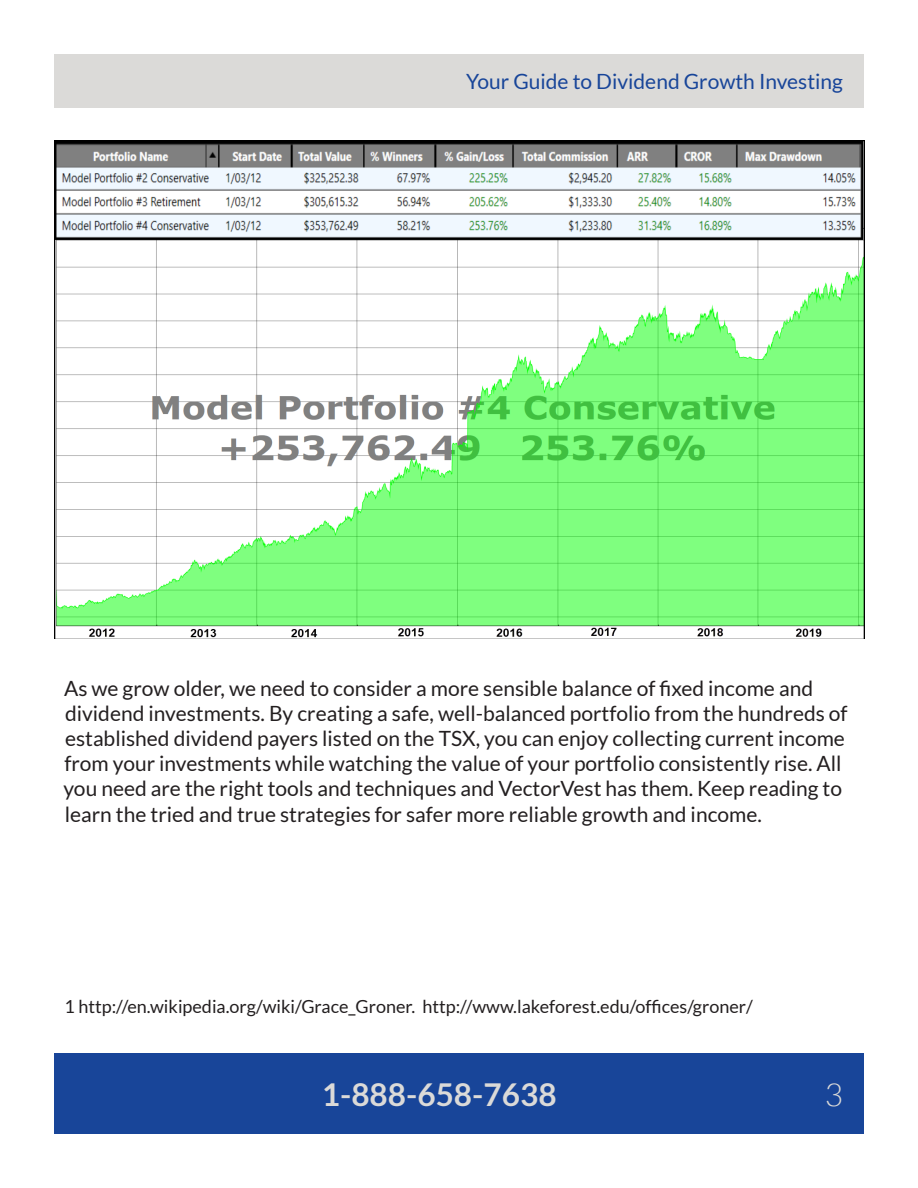
<style>
.page{position:relative;width:918px;height:1188px;background:#fff}
.page>*{position:absolute;margin:0;border:0;box-sizing:border-box;transform-origin:0 0}
.t1{font:700 31.5px "Lato";color:#dbdad8}
.t2{font:300 31.5px "Lato";color:#dbdad8}
.body_copy{font:21px/25.2px "Lato";color:#231f20}
.t3{font:21px "Lato";color:#184599}
.body_copy-2{font:18px "Lato";color:#231f20}
</style>
<div class="page">
<div style="left:54px;top:1053px;width:810px;height:81px;background:#184599"></div>
<div style="left:54px;top:54px;width:810px;height:54px;background:#dbdad8"></div>
<img style="left:54px;top:140px;width:811px;height:499px">
<p class="t3" style="left:466px;top:70px;width:378px">Your Guide to Dividend Growth Investing</p>
<p class="body_copy" style="left:64px;top:675px;width:786px">As we grow older, we need to consider a more sensible balance of fixed income and dividend investments. By creating a safe, well-balanced portfolio from the hundreds of established dividend payers listed on the TSX, you can enjoy collecting current income from your investments while watching the value of your portfolio consistently rise. All you need are the right tools and techniques and VectorVest has them. Keep reading to learn the tried and true strategies for safer more reliable growth and income.</p>
<p class="body_copy-2" style="left:64px;top:996px;width:690px">1 http://en.wikipedia.org/wiki/Grace_Groner. http://www.lakeforest.edu/offices/groner/</p>
<h1 class="t1" style="left:322px;top:1077px;width:236px">1-888-658-7638</h1>
<h1 class="t2" style="left:825px;top:1078px;width:20px">3</h1>
</div>
